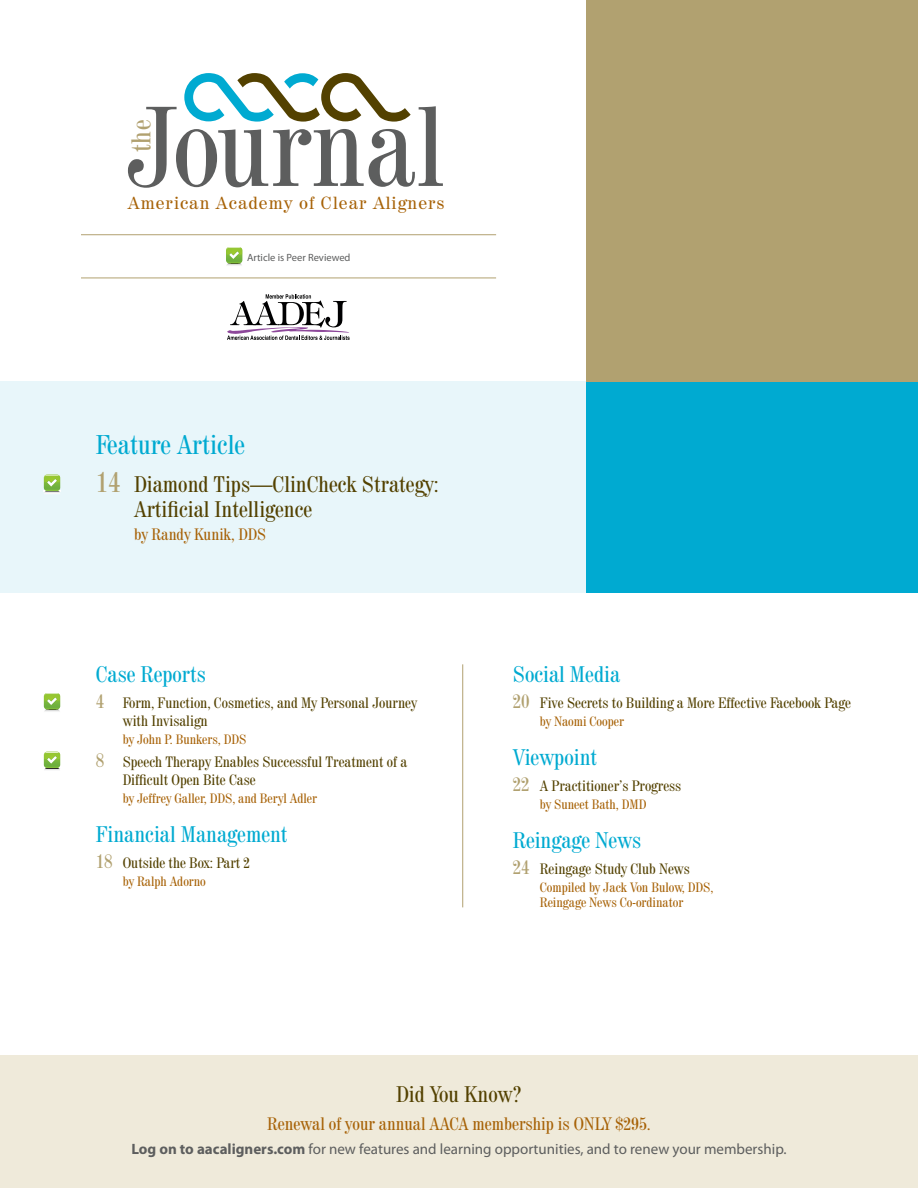
<style>
.page{position:relative;width:918px;height:1188px;background:#fff}
.page>*{position:absolute;margin:0;border:0;box-sizing:border-box;transform-origin:0 0}
.t1{font:112.8px "Century 725 Condensed BT";color:#5d5e5e}
.t2{font:27.15px "Century 725 Condensed BT";color:#b1a170}
.t3{font:27px "Century 725 Condensed BT";color:#00aad1}
.t4{font:22.5px/25.5px "Century 725 Condensed BT";color:#534100}
.t5{font:22.5px "Century 725 Condensed BT";color:#00aad1}
.t6{font:18px "Century 725 Condensed BT";color:#a76207}
.t7{font:17.4px "Century 725 BT";letter-spacing:.06em;color:#a76207}
.t8{font:16.5px "Century 725 Condensed BT";color:#a76207}
.t9{font:15px/18px "Century 725 Condensed BT";color:#534100}
.t10{font:15px "Myriad Pro";color:#5d5e5e}
.t11{font:13.5px/15px "Century 725 Condensed BT";color:#a76207}
.t12{font:10.5px "Myriad Pro";color:#5d5e5e}
.s1{font-size:28.5px;color:#b1a170}
.s2{font-size:19.5px;color:#b1a170}
.s3{font-weight:700}
</style>
<div class="page">
<div style="left:0;top:381px;width:586px;height:211px;background:#e8f6fa"></div>
<div style="left:586px;top:381px;width:332px;height:211px;background:#00aad1"></div>
<div style="left:586px;top:0;width:332px;height:381px;background:#b1a170"></div>
<hr style="left:462px;top:664px;width:1px;height:243px;background:#b1a170">
<div style="left:0;top:1056px;width:918px;height:132px;background:#efeada"></div>
<svg style="left:226px;top:247px;width:16px;height:19px"></svg>
<hr style="left:81px;top:234px;width:415px;height:1px;background:#b1a170">
<hr style="left:81px;top:278px;width:415px;height:1px;background:#b1a170">
<svg style="left:227px;top:294px;width:123px;height:46px"></svg>
<svg style="left:184px;top:73px;width:227px;height:49px"></svg>
<svg style="left:44px;top:693px;width:16px;height:19px"></svg>
<svg style="left:44px;top:752px;width:16px;height:18px"></svg>
<svg style="left:44px;top:475px;width:16px;height:19px"></svg>
<h1 class="t1" style="left:126px;top:77px;width:320px">Journal</h1>
<h2 class="t2" style="left:124px;top:152px;width:34px;rotate:-90deg">the</h2>
<p class="t7" style="left:128px;top:192px;width:318px">American Academy of Clear Aligners</p>
<p class="t12" style="left:247px;top:251px;width:105px">Article is Peer Reviewed</p>
<h3 class="t3" style="left:96px;top:428px;width:151px">Feature Article</h3>
<h3 class="t4" style="left:134px;top:471px;width:306px;text-indent:-38px"><span class="s1">14</span> Diamond Tips—ClinCheck Strategy:<br>Artificial Intelligence</h3>
<p class="t8" style="left:134px;top:524px;width:134px">by Randy Kunik, DDS</p>
<h3 class="t5" style="left:96px;top:660px;width:112px">Case Reports</h3>
<p class="t9" style="left:123px;top:694px;width:296px;text-indent:-27px"><span class="s2">4</span> Form, Function, Cosmetics, and My Personal Journey with Invisalign</p>
<p class="t11" style="left:123px;top:731px;width:125px">by John P. Bunkers, DDS</p>
<p class="t9" style="left:123px;top:753px;width:286px;text-indent:-27px"><span class="s2">8</span> Speech Therapy Enables Successful Treatment of a<br>Difficult Open Bite Case</p>
<p class="t11" style="left:123px;top:791px;width:196px">by Jeffrey Galler, DDS, and Beryl Adler</p>
<h3 class="t5" style="left:96px;top:820px;width:193px">Financial Management</h3>
<p class="t9" style="left:96px;top:854px;width:156px"><span class="s2">18</span> Outside the Box: Part 2</p>
<p class="t11" style="left:123px;top:874px;width:85px">by Ralph Adorno</p>
<h3 class="t5" style="left:513px;top:660px;width:109px">Social Media</h3>
<p class="t9" style="left:513px;top:694px;width:340px"><span class="s2">20</span> Five Secrets to Building a More Effective Facebook Page</p>
<p class="t11" style="left:540px;top:713px;width:86px">by Naomi Cooper</p>
<h3 class="t5" style="left:513px;top:743px;width:86px">Viewpoint</h3>
<p class="t9" style="left:513px;top:777px;width:170px"><span class="s2">22</span> A Practitioner’s Progress</p>
<p class="t11" style="left:540px;top:796px;width:108px">by Suneet Bath, DMD</p>
<h3 class="t5" style="left:513px;top:826px;width:130px">Reingage News</h3>
<p class="t9" style="left:513px;top:860px;width:179px"><span class="s2">24</span> Reingage Study Club News</p>
<p class="t11" style="left:540px;top:879px;width:175px">Compiled by Jack Von Bulow, DDS,<br>Reingage News Co-ordinator</p>
<h3 class="t4" style="left:396px;top:1081px;width:127px">Did You Know?</h3>
<p class="t6" style="left:267px;top:1113px;width:385px">Renewal of your annual AACA membership is ONLY $295.</p>
<p class="t10" style="left:131px;top:1140px;width:657px"><span class="s3">Log on to aacaligners.com</span> for new features and learning opportunities, and to renew your membership.</p>
</div>
